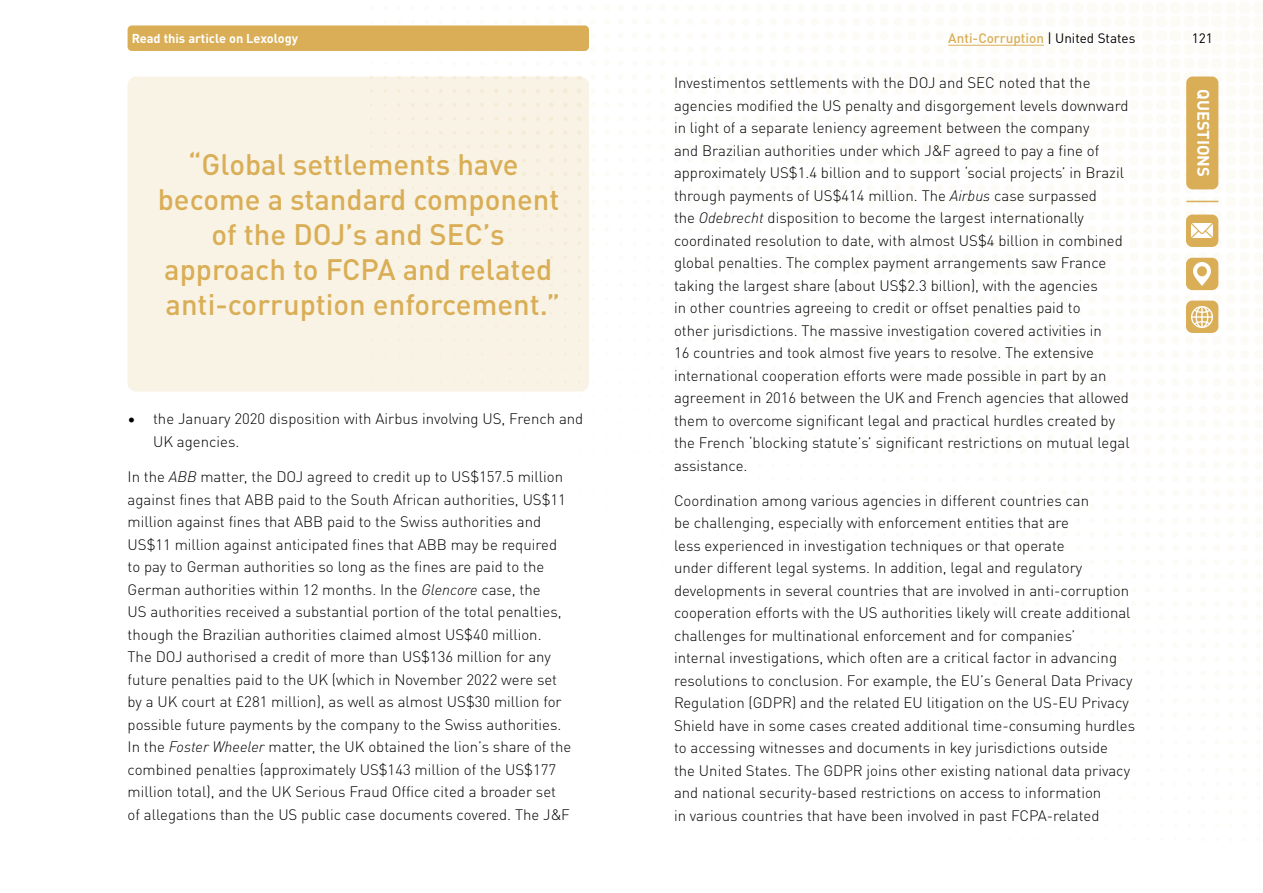
<style>
.page{position:relative;width:1263px;height:893px;background:#fff}
.page>*{position:absolute;margin:0;border:0;box-sizing:border-box;transform-origin:0 0}
.t1{font:500 29.25px/35.1px "DIN Pro";color:#d9ae56;text-align:center}
.t2{font:700 16.5px "DIN Pro";color:#fff}
.t3{font:300 15px/22.5px "DIN Pro";color:#000}
.t4{font:500 13.5px "DIN Pro";color:#d9ae56}
.t5{font:13.5px "DIN Pro";color:#000}
.t6{font:700 12.75px "DIN Pro";color:#fff}
.s1{font-weight:400;color:#000}
.s2{font-style:italic}
</style>
<div class="page">
<div style="left:1186px;top:215px;width:32px;height:32px;background:#d9ae56;border-radius:6px"></div>
<img style="left:1191px;top:224px;width:22px;height:14px">
<div style="left:1186px;top:258px;width:32px;height:32px;background:#d9ae56;border-radius:6px"></div>
<img style="left:1194px;top:263px;width:17px;height:22px">
<div style="left:1186px;top:301px;width:32px;height:32px;background:#d9ae56;border-radius:6px"></div>
<img style="left:1191px;top:306px;width:22px;height:21px">
<div style="left:1186px;top:77px;width:32px;height:112px;background:#d9ae56;border-radius:6px"></div>
<hr style="left:1186px;top:201px;width:32px;height:1px;background:#d9ae56">
<div style="left:128px;top:25px;width:461px;height:26px;background:#d9ae56;border-radius:4px"></div>
<hr style="left:948px;top:45px;width:96px;height:1px;background:#d9ae56">
<div style="left:128px;top:77px;width:461px;height:315px;background:#f9f3e6;border-radius:9px"></div>
<p class="t6" style="left:132px;top:29px;width:168px">Read this article on Lexology</p>
<p class="t4" style="left:948px;top:28px;width:189px">Anti-Corruption <span class="s1">| United States</span></p>
<p class="t5" style="left:1192px;top:28px;width:23px">121</p>
<p class="t3" style="left:674px;top:70px;width:457px">Investimentos settlements with the DOJ and SEC noted that the agencies modified the US penalty and disgorgement levels downward in light of a separate leniency agreement between the company<br>and Brazilian authorities under which J&amp;F agreed to pay a fine of approximately US$1.4 billion and to support ‘social projects’ in Brazil through payments of US$414 million. The <span class="s2">Airbus</span> case surpassed<br>the <span class="s2">Odebrecht</span> disposition to become the largest internationally coordinated resolution to date, with almost US$4 billion in combined global penalties. The complex payment arrangements saw France taking the largest share (about US$2.3 billion), with the agencies<br>in other countries agreeing to credit or offset penalties paid to<br>other jurisdictions. The massive investigation covered activities in<br>16 countries and took almost five years to resolve. The extensive international cooperation efforts were made possible in part by an agreement in 2016 between the UK and French agencies that allowed them to overcome significant legal and practical hurdles created by the French ‘blocking statute’s’ significant restrictions on mutual legal assistance.</p>
<p class="t3" style="left:674px;top:488px;width:463px">Coordination among various agencies in different countries can<br>be challenging, especially with enforcement entities that are<br>less experienced in investigation techniques or that operate<br>under different legal systems. In addition, legal and regulatory developments in several countries that are involved in anti-corruption cooperation efforts with the US authorities likely will create additional challenges for multinational enforcement and for companies’<br>internal investigations, which often are a critical factor in advancing resolutions to conclusion. For example, the EU’s General Data Privacy Regulation (GDPR) and the related EU litigation on the US-EU Privacy Shield have in some cases created additional time-consuming hurdles to accessing witnesses and documents in key jurisdictions outside<br>the United States. The GDPR joins other existing national data privacy and national security-based restrictions on access to information<br>in various countries that have been involved in past FCPA-related</p>
<p class="t2" style="left:1216px;top:89px;width:89px;rotate:90deg">QUESTIONS</p>
<h1 class="t1" style="left:158px;top:145px;width:404px">“Global settlements have become a standard component of the DOJ’s and SEC’s approach to FCPA and related anti-corruption enforcement.”</h1>
<p class="t3" style="left:153px;top:407px;width:432px;text-indent:-26px">• the January 2020 disposition with Airbus involving US, French and<br>UK agencies.</p>
<p class="t3" style="left:128px;top:464px;width:445px">In the <span class="s2">ABB</span> matter, the DOJ agreed to credit up to US$157.5 million against fines that ABB paid to the South African authorities, US$11 million against fines that ABB paid to the Swiss authorities and US$11 million against anticipated fines that ABB may be required to pay to German authorities so long as the fines are paid to the German authorities within 12 months. In the <span class="s2">Glencore</span> case, the<br>US authorities received a substantial portion of the total penalties, though the Brazilian authorities claimed almost US$40 million.<br>The DOJ authorised a credit of more than US$136 million for any future penalties paid to the UK (which in November 2022 were set by a UK court at £281 million), as well as almost US$30 million for possible future payments by the company to the Swiss authorities.<br>In the <span class="s2">Foster Wheeler</span> matter, the UK obtained the lion’s share of the combined penalties (approximately US$143 million of the US$177 million total), and the UK Serious Fraud Office cited a broader set of allegations than the US public case documents covered. The J&amp;F</p>
</div>
